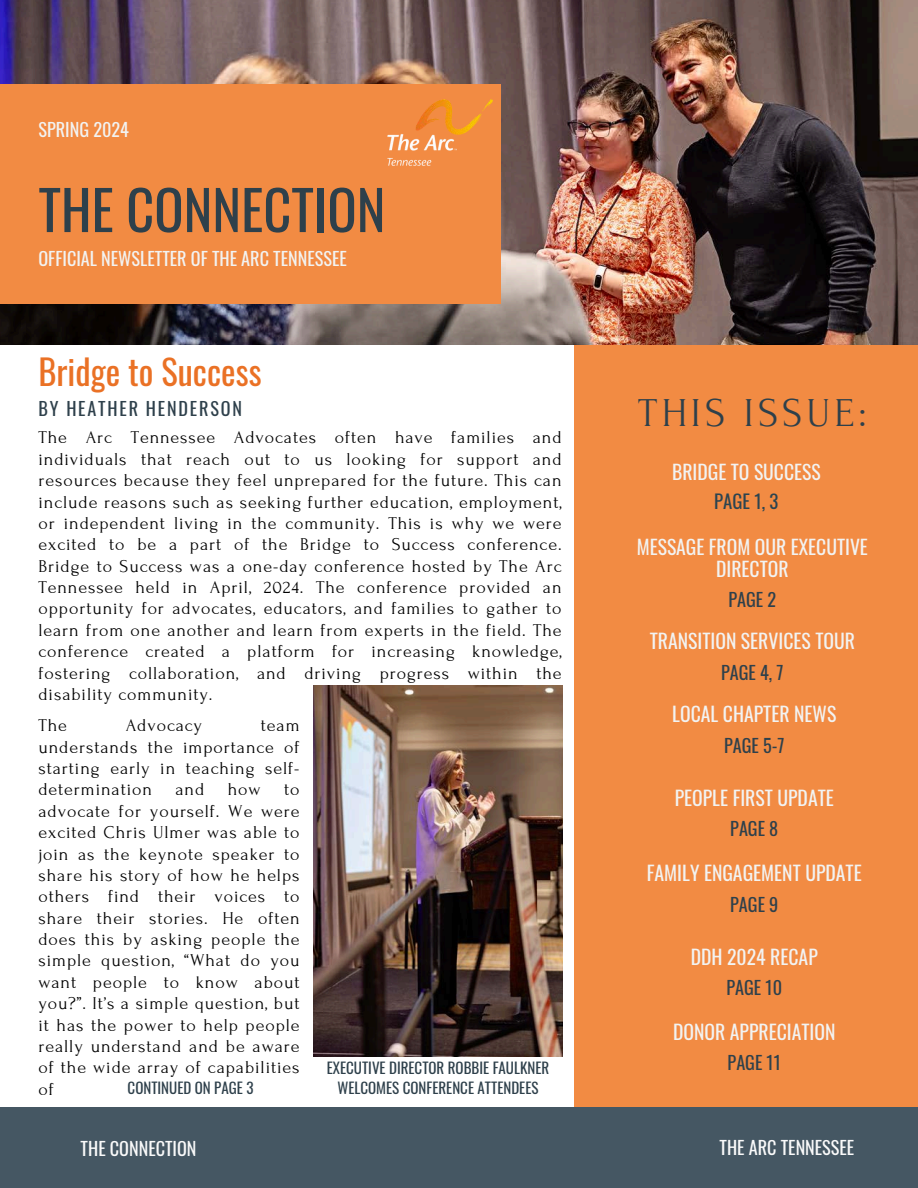
<style>
.page{position:relative;width:918px;height:1188px;background:#fff}
.page>*{position:absolute;margin:0;border:0;box-sizing:border-box;transform-origin:0 0}
.t1{font:54.45px "Oswald";color:#2e404b}
.t2{font:40.95px "Forum";letter-spacing:.1em;color:#2e404b}
.t3{font:34.5px "Oswald";color:#ea7125}
.t4{font:19.65px/22.5px "Oswald";color:#f2f3f2;text-align:center}
.t5{font:18.75px "Oswald";color:#2c4450}
.t6{font:18.15px "Oswald";color:#f2f3f2}
.t7{font:18.15px "Oswald";color:#2e404b}
.t8{font:18.15px "Oswald";color:#fafafa}
.t9{font:18.15px "Oswald";letter-spacing:.1em;color:#2e404b}
.t10{font:18px/21.3px "Forum";letter-spacing:.05em;color:#000;text-align:justify}
.t11{font:15px/20.2px "Oswald";color:#2e404b;text-align:center}
</style>
<div class="page">
<div style="left:575px;top:334px;width:343px;height:854px;background:#f28b43"></div>
<img style="left:0;top:0;width:918px;height:344px">
<div style="left:0;top:84px;width:501px;height:219px;background:#f28b43"></div>
<div style="left:0;top:1107px;width:918px;height:81px;background:#455763"></div>
<img style="left:387px;top:84px;width:121px;height:97px">
<img style="left:314px;top:686px;width:248px;height:371px">
<h4 class="t6" style="left:39px;top:116px;width:92px">SPRING 2024</h4>
<h1 class="t1" style="left:39px;top:167px;width:349px">THE CONNECTION</h1>
<h2 class="t6" style="left:39px;top:245px;width:310px">OFFICIAL NEWSLETTER OF THE ARC TENNESSEE</h2>
<h4 class="t3" style="left:39px;top:345px;width:225px">Bridge to Success</h4>
<h4 class="t9" style="left:39px;top:395px;width:205px">BY HEATHER HENDERSON</h4>
<h4 class="t10" style="left:39px;top:427px;width:525px">The Arc Tennessee Advocates often have families and individuals that reach out to us looking for support and resources because they feel unprepared for the future. This can include reasons such as seeking further education, employment, or independent living in the community. This is why we were excited to be a part of the Bridge to Success conference.<br>Bridge to Success was a one-day conference hosted by The Arc Tennessee held in April, 2024. The conference provided an opportunity for advocates, educators, and families to gather to learn from one another and learn from experts in the field. The conference created a platform for increasing knowledge, fostering collaboration, and driving progress within the disability community.</h4>
<p class="t10" style="left:39px;top:715px;width:30px">The</p>
<p class="t10" style="left:126px;top:715px;width:78px">Advocacy</p>
<p class="t10" style="left:39px;top:715px;width:263px;text-indent:222px">team understands the importance of starting early in teaching self&shy;determination</p>
<p class="t10" style="left:176px;top:779px;width:30px">and</p>
<p class="t10" style="left:228px;top:779px;width:34px">how</p>
<p class="t10" style="left:39px;top:779px;width:263px;text-indent:246px">to advocate for yourself. We were excited Chris Ulmer was able to join as the keynote speaker to share his story of how he helps others find their voices to share their stories. He often does this by asking people the simple question, “What do you want people to know about you?”. It’s a simple question, but it has the power to help people really understand and be aware of the wide array of capabilities of</p>
<h5 class="t11" style="left:128px;top:1077px;width:127px">CONTINUED ON PAGE 3</h5>
<h5 class="t11" style="left:327px;top:1057px;width:224px">EXECUTIVE DIRECTOR ROBBIE FAULKNER<br>WELCOMES CONFERENCE ATTENDEES</h5>
<h4 class="t2" style="left:638px;top:391px;width:230px">THIS ISSUE:</h4>
<h4 class="t4" style="left:672px;top:460px;width:150px">BRIDGE TO SUCCESS</h4>
<h4 class="t5" style="left:714px;top:487px;width:66px">PAGE 1, 3</h4>
<h4 class="t4" style="left:637px;top:535px;width:233px">MESSAGE FROM OUR EXECUTIVE<br>DIRECTOR</h4>
<h4 class="t7" style="left:729px;top:585px;width:49px">PAGE 2</h4>
<h4 class="t4" style="left:650px;top:629px;width:207px">TRANSITION SERVICES TOUR</h4>
<h4 class="t7" style="left:721px;top:658px;width:64px">PAGE 4, 7</h4>
<h4 class="t4" style="left:672px;top:702px;width:166px">LOCAL CHAPTER NEWS</h4>
<h4 class="t7" style="left:724px;top:731px;width:62px">PAGE 5-7</h4>
<h4 class="t4" style="left:675px;top:786px;width:161px">PEOPLE FIRST UPDATE</h4>
<h4 class="t7" style="left:730px;top:815px;width:50px">PAGE 8</h4>
<h4 class="t4" style="left:647px;top:861px;width:216px">FAMILY ENGAGEMENT UPDATE</h4>
<h3 class="t7" style="left:730px;top:890px;width:50px">PAGE 9</h3>
<p class="t4" style="left:691px;top:945px;width:128px">DDH 2024 RECAP</p>
<p class="t7" style="left:727px;top:973px;width:57px">PAGE 10</p>
<h4 class="t4" style="left:673px;top:1020px;width:164px">DONOR APPRECIATION</h4>
<h4 class="t7" style="left:728px;top:1049px;width:55px">PAGE 11</h4>
<h4 class="t8" style="left:81px;top:1135px;width:117px">THE CONNECTION</h4>
<h4 class="t8" style="left:720px;top:1134px;width:136px">THE ARC TENNESSEE</h4>
</div>
